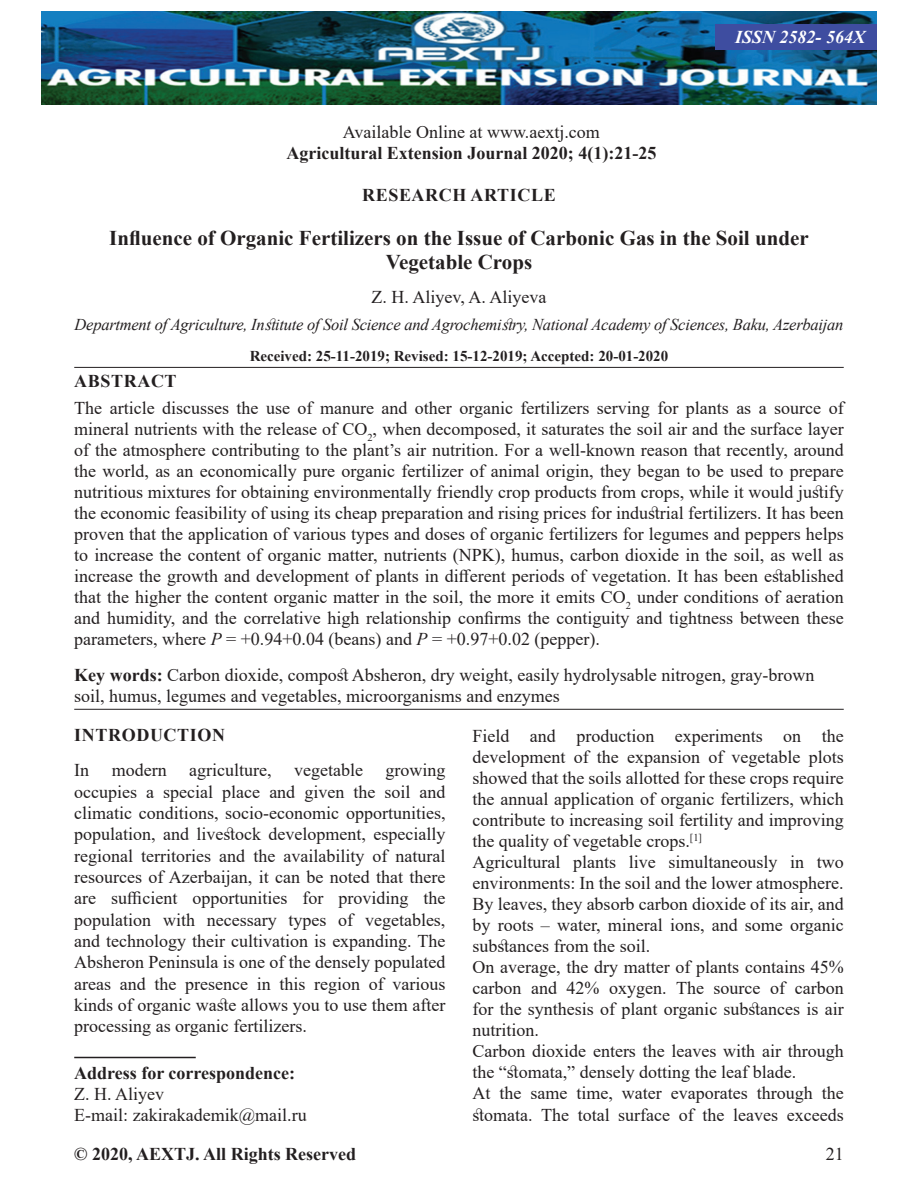
<style>
.page{position:relative;width:918px;height:1188px;background:#fff}
.page>*{position:absolute;margin:0;border:0;box-sizing:border-box;transform-origin:0 0}
.AT{font:700 21px/24px "Times New Roman";color:#231f20;text-align:center}
.TX{font:18px/21px "Times New Roman";color:#231f20;text-align:justify}
.ABS{font:18px/21px "Times New Roman";color:#231f20;text-align:justify}
.KWD{font:18px/21.6px "Times New Roman";color:#231f20}
.ADD{font:18px/21px "Times New Roman";color:#231f20}
.JUN_NAME{font:700 18px "Times New Roman";color:#231f20}
.WEB{font:18px "Times New Roman";color:#231f20}
.JFOOTER{font:700 18px "Times New Roman";color:#231f20}
.AU{font:18px "Times New Roman";color:#231f20}
.AH{font:700 18px "Times New Roman";letter-spacing:.035em;color:#231f20}
.ISSN_NUM{font:italic 700 18px "Times New Roman";color:#fff}
.JUN_NAME-2{font:700 18px "Times New Roman";letter-spacing:.035em;color:#231f20}
.ABSH{font:700 18px "Times New Roman";letter-spacing:.035em;color:#231f20}
.JFOOTER-2{font:18px "Times New Roman";color:#231f20}
.AFF{font:italic 16.5px "Times New Roman";letter-spacing:-.015em;color:#231f20}
.HIS{font:700 15px "Times New Roman";color:#231f20}
.s1{font-style:italic}
.s2{font-weight:700}
</style>
<div class="page">
<hr style="left:74px;top:367px;width:770px;height:1px;background:#231f20">
<img style="left:42px;top:11px;width:834px;height:94px">
<div style="left:715px;top:24px;width:161px;height:25px;background:#3e4da0"></div>
<hr style="left:74px;top:709px;width:770px;height:1px;background:#231f20">
<hr style="left:74px;top:1057px;width:122px;height:1px;background:#231f20">
<p class="WEB" style="left:343px;top:119px;width:258px">Available Online at www.aextj.com</p>
<p class="JUN_NAME" style="left:286px;top:140px;width:371px">Agricultural Extension Journal 2020; 4(1):21-25</p>
<p class="ISSN_NUM" style="left:735px;top:24px;width:132px">ISSN 2582- 564X</p>
<p class="AH" style="left:362px;top:182px;width:195px">RESEARCH ARTICLE</p>
<p class="AT" style="left:109px;top:225px;width:701px">Influence of Organic Fertilizers on the Issue of Carbonic Gas in the Soil under<br>Vegetable Crops</p>
<p class="AU" style="left:372px;top:285px;width:176px">Z. H. Aliyev, A. Aliyeva</p>
<p class="AFF" style="left:75px;top:313px;width:770px">Department of Agriculture, Institute of Soil Science and Agrochemistry, National Academy of Sciences, Baku, Azerbaijan</p>
<p class="HIS" style="left:250px;top:345px;width:420px">Received: 25-11-2019; Revised: 15-12-2019; Accepted: 20-01-2020</p>
<p class="ABSH" style="left:74px;top:368px;width:104px">ABSTRACT</p>
<p class="ABS" style="left:74px;top:397px;width:771px">The article discusses the use of manure and other organic fertilizers serving for plants as a source of mineral nutrients with the release of CO<sub>2</sub>, when decomposed, it saturates the soil air and the surface layer of the atmosphere contributing to the plant’s air nutrition. For a well-known reason that recently, around the world, as an economically pure organic fertilizer of animal origin, they began to be used to prepare nutritious mixtures for obtaining environmentally friendly crop products from crops, while it would justify the economic feasibility of using its cheap preparation and rising prices for industrial fertilizers. It has been proven that the application of various types and doses of organic fertilizers for legumes and peppers helps to increase the content of organic matter, nutrients (NPK), humus, carbon dioxide in the soil, as well as increase the growth and development of plants in different periods of vegetation. It has been established that the higher the content organic matter in the soil, the more it emits CO<sub>2</sub> under conditions of aeration and humidity, and the correlative high relationship confirms the contiguity and tightness between these parameters, where <span class="s1">P</span> = +0.94+0.04 (beans) and <span class="s1">P</span> = +0.97+0.02 (pepper).</p>
<p class="KWD" style="left:74px;top:663px;width:742px"><span class="s2">Key words:</span> Carbon dioxide, compost Absheron, dry weight, easily hydrolysable nitrogen, gray-brown soil, humus, legumes and vegetables, microorganisms and enzymes</p>
<h1 class="JUN_NAME-2" style="left:74px;top:722px;width:152px">INTRODUCTION</h1>
<p class="TX" style="left:74px;top:759px;width:373px">In modern agriculture, vegetable growing occupies a special place and given the soil and climatic conditions, socio-economic opportunities, population, and livestock development, especially regional territories and the availability of natural resources of Azerbaijan, it can be noted that there are sufficient opportunities for providing the population with necessary types of vegetables, and technology their cultivation is expanding. The Absheron Peninsula is one of the densely populated areas and the presence in this region of various kinds of organic waste allows you to use them after processing as organic fertilizers.</p>
<p class="ADD" style="left:74px;top:1061px;width:234px"><span class="s2">Address for correspondence:<br></span>Z. H. Aliyev<br>E-mail: zakirakademik@mail.ru</p>
<p class="TX" style="left:472px;top:725px;width:373px">Field and production experiments on the development of the expansion of vegetable plots showed that the soils allotted for these crops require the annual application of organic fertilizers, which contribute to increasing soil fertility and improving the quality of vegetable crops.<sup>[1]</sup></p>
<p class="TX" style="left:472px;top:851px;width:373px">Agricultural plants live simultaneously in two environments: In the soil and the lower atmosphere.</p>
<p class="TX" style="left:472px;top:893px;width:373px">By leaves, they absorb carbon dioxide of its air, and by roots – water, mineral ions, and some organic substances from the soil.</p>
<p class="TX" style="left:472px;top:956px;width:373px">On average, the dry matter of plants contains 45% carbon and 42% oxygen. The source of carbon for the synthesis of plant organic substances is air nutrition.</p>
<p class="TX" style="left:472px;top:1040px;width:373px">Carbon dioxide enters the leaves with air through the “stomata,” densely dotting the leaf blade.</p>
<p class="TX" style="left:472px;top:1082px;width:373px">At the same time, water evaporates through the stomata. The total surface of the leaves exceeds</p>
<p class="JFOOTER" style="left:74px;top:1141px;width:283px">© 2020, AEXTJ. All Rights Reserved</p>
<p class="JFOOTER-2" style="left:826px;top:1141px;width:19px">21</p>
</div>
